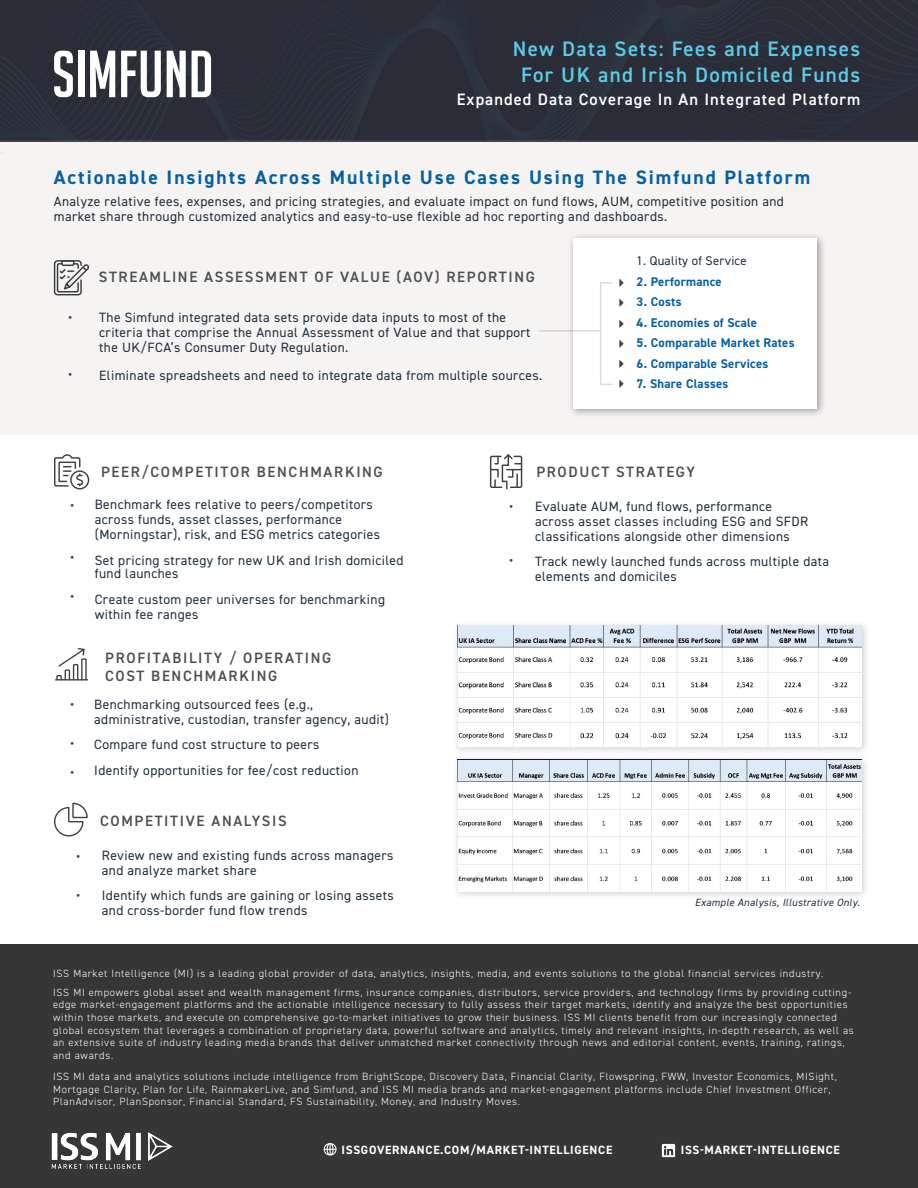
<style>
.page{position:relative;width:918px;height:1188px;background:#fff}
.page>*{position:absolute;margin:0;border:0;box-sizing:border-box;transform-origin:0 0}
.t1{font:600 21px/25.5px "DIN2014";letter-spacing:.065em;color:#5ccae8;text-align:center}
.t2{font:700 19.5px "DIN2014";letter-spacing:.1em;color:#0660a2}
.t3{font:600 16.5px "DIN2014";letter-spacing:.065em;color:#fff}
.t4{font:16.5px/28.5px "DIN2014";color:#3c434d}
.t5{font:600 15px/18px "DIN2014";letter-spacing:.11em;color:#4e4f51}
.t6{font:13.5px/15px "DIN2014";letter-spacing:.03em;color:#1f2e3d}
.t7{font:700 12.6px "DIN2014";letter-spacing:.02em;color:#0660a2}
.t8{font:12.6px "DIN2014";letter-spacing:.02em;color:#1f2e3d}
.t9{font:700 12px "DIN2014";letter-spacing:.06em;color:#fff}
.t10{font:300 10.5px/12.6px "DIN2014";letter-spacing:.07em;color:#fff}
.t11{font:italic 10.5px "DIN2014";letter-spacing:.03em;color:#1f2e3d}
</style>
<div class="page">
<div style="left:0;top:944px;width:917px;height:244px;background:#363636"></div>
<svg style="left:324px;top:1143px;width:13px;height:13px"></svg>
<img style="left:661px;top:1142px;width:16px;height:16px">
<img style="left:38px;top:1119px;width:146px;height:63px">
<img style="left:0;top:0;width:918px;height:141px">
<svg style="left:54px;top:51px;width:19px;height:46px"></svg>
<div style="left:78px;top:51px;width:6px;height:46px;background:#fff"></div>
<svg style="left:90px;top:51px;width:25px;height:46px"></svg>
<svg style="left:121px;top:51px;width:40px;height:46px"></svg>
<svg style="left:167px;top:51px;width:19px;height:46px"></svg>
<svg style="left:192px;top:51px;width:19px;height:46px"></svg>
<div style="left:452px;top:620px;width:418px;height:136px;background:#000;opacity:.2"></div>
<img style="left:457px;top:626px;width:405px;height:121px">
<div style="left:452px;top:754px;width:418px;height:146px;background:#000;opacity:.2"></div>
<img style="left:458px;top:760px;width:404px;height:131px">
<div style="left:0;top:141px;width:918px;height:294px;background:#f6f3f3"></div>
<div style="left:54px;top:260px;width:28px;height:35px;border:1px solid #000;border-radius:3px"></div>
<svg style="left:56px;top:260px;width:33px;height:33px"></svg>
<div style="left:567px;top:233px;width:260px;height:185px;background:#000;opacity:.38"></div>
<div style="left:573px;top:238px;width:244px;height:171px;background:#fff"></div>
<svg style="left:490px;top:454px;width:32px;height:35px"></svg>
<svg style="left:54px;top:803px;width:34px;height:33px"></svg>
<svg style="left:54px;top:454px;width:30px;height:33px"></svg>
<div style="left:70px;top:470px;width:19px;height:20px;border:1px solid #000;border-radius:50%"></div>
<svg style="left:56px;top:648px;width:31px;height:32px"></svg>
<hr style="left:539px;top:330px;width:61px;height:2px;background:#4e4f51">
<hr style="left:600px;top:284px;width:1px;height:100px;background:#4e4f51">
<svg style="left:600px;top:282px;width:12px;height:2px"></svg>
<svg style="left:600px;top:384px;width:12px;height:1px"></svg>
<h1 class="t1" style="left:513px;top:36px;width:349px">New Data Sets: Fees and Expenses<br>For UK and Irish Domiciled Funds</h1>
<h3 class="t3" style="left:457px;top:89px;width:405px">Expanded Data Coverage In An Integrated Platform</h3>
<h2 class="t2" style="left:54px;top:164px;width:758px">Actionable Insights Across Multiple Use Cases Using The Simfund Platform</h2>
<p class="t6" style="left:54px;top:194px;width:732px">Analyze relative fees, expenses, and pricing strategies, and evaluate impact on fund flows, AUM, competitive position and market share through customized analytics and easy-to-use flexible ad hoc reporting and dashboards.</p>
<h3 class="t4" style="left:68px;top:303px;width:6px">•</h3>
<h3 class="t4" style="left:68px;top:360px;width:6px">•</h3>
<h3 class="t5" style="left:99px;top:268px;width:437px">STREAMLINE ASSESSMENT OF VALUE (AOV) REPORTING</h3>
<p class="t6" style="left:99px;top:309px;width:433px">The Simfund integrated data sets provide data inputs to most of the criteria that comprise the Annual Assessment of Value and that support the UK/FCA’s Consumer Duty Regulation.</p>
<p class="t6" style="left:99px;top:368px;width:445px">Eliminate spreadsheets and need to integrate data from multiple sources.</p>
<p class="t8" style="left:637px;top:253px;width:112px">1. Quality of Service</p>
<p class="t7" style="left:637px;top:273px;width:87px">2. Performance</p>
<p class="t7" style="left:637px;top:294px;width:46px">3. Costs</p>
<p class="t7" style="left:637px;top:314px;width:122px">4. Economies of Scale</p>
<p class="t7" style="left:637px;top:335px;width:159px">5. Comparable Market Rates</p>
<p class="t7" style="left:637px;top:355px;width:133px">6. Comparable Services</p>
<p class="t7" style="left:637px;top:376px;width:93px">7. Share Classes</p>
<h3 class="t4" style="left:70px;top:490px;width:6px">•</h3>
<h3 class="t4" style="left:70px;top:543px;width:6px">•</h3>
<h3 class="t4" style="left:70px;top:582px;width:6px">•</h3>
<h3 class="t4" style="left:70px;top:690px;width:6px">•</h3>
<h3 class="t4" style="left:70px;top:729px;width:6px">• •</h3>
<h3 class="t5" style="left:101px;top:463px;width:283px">PEER/COMPETITOR BENCHMARKING</h3>
<p class="t6" style="left:95px;top:497px;width:287px">Benchmark fees relative to peers/competitors across funds, asset classes, performance (Morningstar), risk, and ESG metrics categories</p>
<p class="t6" style="left:95px;top:553px;width:310px;line-height:13.5px">Set pricing strategy for new UK and Irish domiciled fund launches</p>
<p class="t6" style="left:95px;top:592px;width:292px">Create custom peer universes for benchmarking within fee ranges</p>
<h3 class="t5" style="left:105px;top:648px;width:227px">PROFITABILITY / OPERATING<br>COST BENCHMARKING</h3>
<p class="t6" style="left:94px;top:696px;width:296px">Benchmarking outsourced fees (e.g., administrative, custodian, transfer agency, audit)</p>
<p class="t6" style="left:94px;top:732px;width:266px;line-height:25.5px">Compare fund cost structure to peers<br>Identify opportunities for fee/cost reduction</p>
<h3 class="t4" style="left:76px;top:841px;width:6px">•</h3>
<h3 class="t4" style="left:76px;top:880px;width:6px">•</h3>
<h3 class="t5" style="left:100px;top:811px;width:188px">COMPETITIVE ANALYSIS</h3>
<p class="t6" style="left:102px;top:848px;width:293px">Review new and existing funds across managers and analyze market share</p>
<p class="t6" style="left:102px;top:888px;width:293px">Identify which funds are gaining or losing assets and cross-border fund flow trends</p>
<h3 class="t4" style="left:509px;top:492px;width:6px">•</h3>
<h3 class="t4" style="left:509px;top:546px;width:6px">•</h3>
<h3 class="t5" style="left:536px;top:462px;width:160px">PRODUCT STRATEGY</h3>
<p class="t6" style="left:535px;top:498px;width:274px">Evaluate AUM, fund flows, performance across asset classes including ESG and SFDR classifications alongside other dimensions</p>
<p class="t6" style="left:535px;top:554px;width:296px">Track newly launched funds across multiple data elements and domiciles</p>
<p class="t11" style="left:695px;top:896px;width:167px">Example Analysis, Illustrative Only.</p>
<p class="t10" style="left:53px;top:964px;width:800px;line-height:18.6px">ISS Market Intelligence (MI) is a leading global provider of data, analytics, insights, media, and events solutions to the global financial services industry.<br>ISS MI empowers global asset and wealth management firms, insurance companies, distributors, service providers, and technology firms by providing cutting-</p>
<p class="t10" style="left:53px;top:999px;width:802px">edge market-engagement platforms and the actionable intelligence necessary to fully assess their target markets, identify and analyze the best opportunities within those markets, and execute on comprehensive go-to-market initiatives to grow their business. ISS MI clients benefit from our increasingly connected global ecosystem that leverages a combination of proprietary data, powerful software and analytics, timely and relevant insights, in-depth research, as well as an extensive suite of industry leading media brands that deliver unmatched market connectivity through news and editorial content, events, training, ratings, and awards.</p>
<p class="t10" style="left:53px;top:1070px;width:785px">ISS MI data and analytics solutions include intelligence from BrightScope, Discovery Data, Financial Clarity, Flowspring, FWW, Investor Economics, MISight,<br>Mortgage Clarity, Plan for Life, RainmakerLive, and Simfund, and ISS MI media brands and market-engagement platforms include Chief Investment Officer,<br>PlanAdvisor, PlanSponsor, Financial Standard, FS Sustainability, Money, and Industry Moves.</p>
<p class="t9" style="left:341px;top:1141px;width:272px">ISSGOVERNANCE.COM/MARKET-INTELLIGENCE</p>
<p class="t9" style="left:681px;top:1142px;width:161px">ISS-MARKET-INTELLIGENCE</p>
</div>
